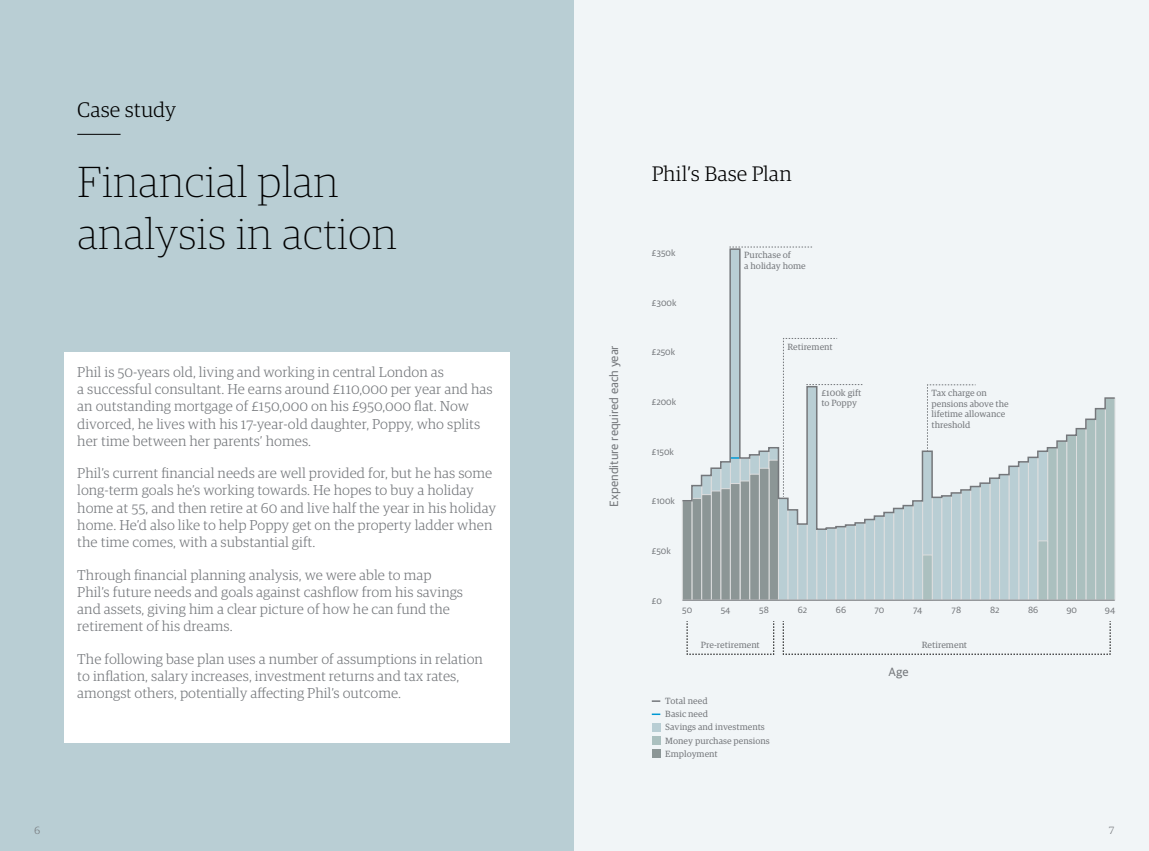
<style>
.page{position:relative;width:1149px;height:851px;background:#fff}
.page>*{position:absolute;margin:0;border:0;box-sizing:border-box;transform-origin:0 0}
.t1{font:100 43.5px/52.2px "Guardian RTB Egyp";color:#000}
.t2{font:300 21px "Guardian RTB Egyp";letter-spacing:-.005em;color:#000}
.t3{font:300 14.25px/17.2px "Guardian RTB Egyp";color:#74777b}
.t4{font:12px "Guardian RTB Sans";color:#74777b}
.t5{font:300 10.5px "Guardian RTB Egyp";color:#74777b}
.t6{font:9px/10.5px "Guardian RTB Egyp";color:#74777b}
.t7{font:9px "Guardian RTB Sans";color:#74777b}
</style>
<div class="page">
<div style="left:0;top:0;width:574px;height:850px;background:#b9ced4"></div>
<div style="left:574px;top:0;width:574px;height:850px;background:#f1f5f7"></div>
<div style="left:64px;top:353px;width:446px;height:390px;background:#fff"></div>
<hr style="left:77px;top:134px;width:43px;height:1px;background:#000">
<svg style="left:686px;top:621px;width:88px;height:33px"></svg>
<svg style="left:782px;top:621px;width:328px;height:33px"></svg>
<svg style="left:651px;top:713px;width:9px;height:2px"></svg>
<div style="left:682px;top:500px;width:10px;height:100px;background:#8c9696;border:1px solid #dddedf"></div>
<div style="left:931px;top:497px;width:10px;height:103px;background:#b9ced4;border:1px solid #dddedf"></div>
<div style="left:739px;top:480px;width:10px;height:120px;background:#8c9696;border:1px solid #dddedf"></div>
<div style="left:989px;top:478px;width:10px;height:122px;background:#b9ced4;border:1px solid #dddedf"></div>
<div style="left:854px;top:522px;width:10px;height:78px;background:#b9ced4;border:1px solid #dddedf"></div>
<div style="left:1104px;top:398px;width:10px;height:202px;background:#abc0bf;border:1px solid #dddedf"></div>
<div style="left:797px;top:524px;width:10px;height:76px;background:#b9ced4;border:1px solid #dddedf"></div>
<div style="left:1047px;top:447px;width:10px;height:153px;background:#abc0bf;border:1px solid #dddedf"></div>
<div style="left:912px;top:500px;width:10px;height:100px;background:#b9ced4;border:1px solid #dddedf"></div>
<div style="left:711px;top:490px;width:10px;height:110px;background:#8c9696;border:1px solid #dddedf"></div>
<div style="left:960px;top:489px;width:10px;height:111px;background:#b9ced4;border:1px solid #dddedf"></div>
<div style="left:826px;top:527px;width:10px;height:73px;background:#b9ced4;border:1px solid #dddedf"></div>
<div style="left:1075px;top:428px;width:10px;height:172px;background:#abc0bf;border:1px solid #dddedf"></div>
<div style="left:768px;top:460px;width:10px;height:140px;background:#8c9696;border:1px solid #dddedf"></div>
<div style="left:1018px;top:461px;width:10px;height:139px;background:#b9ced4;border:1px solid #dddedf"></div>
<div style="left:883px;top:512px;width:10px;height:88px;background:#b9ced4;border:1px solid #dddedf"></div>
<div style="left:691px;top:498px;width:10px;height:102px;background:#8c9696;border:1px solid #dddedf"></div>
<div style="left:941px;top:495px;width:10px;height:105px;background:#b9ced4;border:1px solid #dddedf"></div>
<div style="left:922px;top:451px;width:10px;height:149px;background:#b9ced4;border:1px solid #dddedf"></div>
<div style="left:806px;top:386px;width:10px;height:214px;background:#b9ced4;border:1px solid #dddedf"></div>
<div style="left:1056px;top:441px;width:10px;height:159px;background:#abc0bf;border:1px solid #dddedf"></div>
<div style="left:749px;top:474px;width:10px;height:126px;background:#8c9696;border:1px solid #dddedf"></div>
<div style="left:999px;top:474px;width:10px;height:126px;background:#b9ced4;border:1px solid #dddedf"></div>
<div style="left:864px;top:519px;width:10px;height:81px;background:#b9ced4;border:1px solid #dddedf"></div>
<div style="left:720px;top:488px;width:10px;height:112px;background:#8c9696;border:1px solid #dddedf"></div>
<div style="left:970px;top:486px;width:10px;height:114px;background:#b9ced4;border:1px solid #dddedf"></div>
<div style="left:835px;top:526px;width:10px;height:74px;background:#b9ced4;border:1px solid #dddedf"></div>
<div style="left:1085px;top:419px;width:10px;height:181px;background:#abc0bf;border:1px solid #dddedf"></div>
<div style="left:778px;top:498px;width:10px;height:102px;background:#b9ced4;border:1px solid #dddedf"></div>
<div style="left:1027px;top:457px;width:10px;height:143px;background:#b9ced4;border:1px solid #dddedf"></div>
<div style="left:1037px;top:451px;width:10px;height:149px;background:#b9ced4;border:1px solid #dddedf"></div>
<div style="left:893px;top:508px;width:10px;height:92px;background:#b9ced4;border:1px solid #dddedf"></div>
<div style="left:701px;top:494px;width:10px;height:106px;background:#8c9696;border:1px solid #dddedf"></div>
<div style="left:951px;top:492px;width:10px;height:108px;background:#b9ced4;border:1px solid #dddedf"></div>
<div style="left:816px;top:529px;width:10px;height:71px;background:#b9ced4;border:1px solid #dddedf"></div>
<div style="left:1066px;top:435px;width:10px;height:165px;background:#abc0bf;border:1px solid #dddedf"></div>
<div style="left:759px;top:468px;width:10px;height:132px;background:#8c9696;border:1px solid #dddedf"></div>
<div style="left:1008px;top:466px;width:10px;height:134px;background:#b9ced4;border:1px solid #dddedf"></div>
<div style="left:874px;top:516px;width:10px;height:84px;background:#b9ced4;border:1px solid #dddedf"></div>
<div style="left:979px;top:483px;width:10px;height:117px;background:#b9ced4;border:1px solid #dddedf"></div>
<div style="left:845px;top:524px;width:10px;height:76px;background:#b9ced4;border:1px solid #dddedf"></div>
<div style="left:1095px;top:408px;width:10px;height:192px;background:#abc0bf;border:1px solid #dddedf"></div>
<div style="left:787px;top:509px;width:10px;height:91px;background:#b9ced4;border:1px solid #dddedf"></div>
<div style="left:1037px;top:540px;width:10px;height:60px;background:#abc0bf;border:1px solid #dddedf"></div>
<div style="left:902px;top:505px;width:10px;height:95px;background:#b9ced4;border:1px solid #dddedf"></div>
<div style="left:651px;top:723px;width:9px;height:8px;background:#b9ced4"></div>
<div style="left:651px;top:736px;width:9px;height:8px;background:#abc0bf"></div>
<div style="left:651px;top:749px;width:9px;height:8px;background:#8c9696"></div>
<div style="left:922px;top:554px;width:10px;height:46px;background:#abc0bf;border:1px solid #dddedf"></div>
<div style="left:730px;top:483px;width:10px;height:117px;background:#8c9696;border:1px solid #dddedf"></div>
<svg style="left:682px;top:247px;width:433px;height:283px"></svg>
<hr style="left:682px;top:600px;width:432px;height:1px;background:#74777b">
<h2 class="t2" style="left:77px;top:96px;width:100px">Case study</h2>
<h1 class="t1" style="left:77px;top:153px;width:321px">Financial plan analysis in action</h1>
<p class="t3" style="left:77px;top:362px;width:416px">Phil is 50-years old, living and working in central London as<br>a successful consultant. He earns around £110,000 per year and has an outstanding mortgage of £150,000 on his £950,000 flat. Now divorced, he lives with his 17-year-old daughter, Poppy, who splits her time between her parents’ homes.</p>
<p class="t3" style="left:77px;top:464px;width:420px">Phil’s current financial needs are well provided for, but he has some long-term goals he’s working towards. He hopes to buy a holiday home at 55, and then retire at 60 and live half the year in his holiday home. He’d also like to help Poppy get on the property ladder when the time comes, with a substantial gift.</p>
<p class="t3" style="left:77px;top:565px;width:387px">Through financial planning analysis, we were able to map Phil’s future needs and goals against cashflow from his savings and assets, giving him a clear picture of how he can fund the retirement of his dreams.</p>
<p class="t3" style="left:77px;top:649px;width:407px">The following base plan uses a number of assumptions in relation to inflation, salary increases, investment returns and tax rates, amongst others, potentially affecting Phil’s outcome.</p>
<p class="t4" style="left:605px;top:506px;width:163px;rotate:-90deg">Expenditure required each year</p>
<h2 class="t2" style="left:651px;top:160px;width:141px">Phil’s Base Plan</h2>
<p class="t7" style="left:651px;top:246px;width:25px">£350k</p>
<p class="t7" style="left:651px;top:296px;width:26px">£300k</p>
<p class="t7" style="left:651px;top:346px;width:25px">£250k</p>
<p class="t7" style="left:651px;top:395px;width:26px">£200k</p>
<p class="t7" style="left:651px;top:445px;width:24px">£150k</p>
<p class="t7" style="left:651px;top:494px;width:25px">£100k</p>
<p class="t6" style="left:744px;top:249px;width:63px">Purchase of<br>a holiday home</p>
<p class="t6" style="left:787px;top:340px;width:47px">Retirement</p>
<p class="t6" style="left:821px;top:387px;width:41px">£100k gift to Poppy</p>
<p class="t6" style="left:931px;top:387px;width:79px">Tax charge on pensions above the lifetime allowance threshold</p>
<p class="t7" style="left:651px;top:544px;width:21px">£50k</p>
<p class="t7" style="left:651px;top:594px;width:12px">£0</p>
<p class="t7" style="left:682px;top:603px;width:12px">50</p>
<p class="t7" style="left:720px;top:603px;width:11px">54</p>
<p class="t7" style="left:759px;top:603px;width:11px">58</p>
<p class="t7" style="left:797px;top:603px;width:11px">62</p>
<p class="t7" style="left:835px;top:603px;width:12px">66</p>
<p class="t7" style="left:874px;top:603px;width:11px">70</p>
<p class="t7" style="left:913px;top:603px;width:11px">74</p>
<p class="t7" style="left:951px;top:603px;width:11px">78</p>
<p class="t7" style="left:989px;top:603px;width:11px">82</p>
<p class="t7" style="left:1027px;top:603px;width:12px">86</p>
<p class="t7" style="left:1066px;top:603px;width:12px">90</p>
<p class="t7" style="left:1104px;top:603px;width:12px">94</p>
<p class="t6" style="left:700px;top:639px;width:60px">Pre-retirement</p>
<p class="t4" style="left:888px;top:663px;width:21px">Age</p>
<p class="t6" style="left:921px;top:639px;width:47px">Retirement</p>
<p class="t6" style="left:665px;top:694px;width:106px;line-height:13px">Total need<br>Basic need<br>Savings and investments<br>Money purchase pensions<br>Employment</p>
<p class="t5" style="left:34px;top:823px;width:8px">6</p>
<p class="t5" style="left:1108px;top:823px;width:8px">7</p>
</div>
